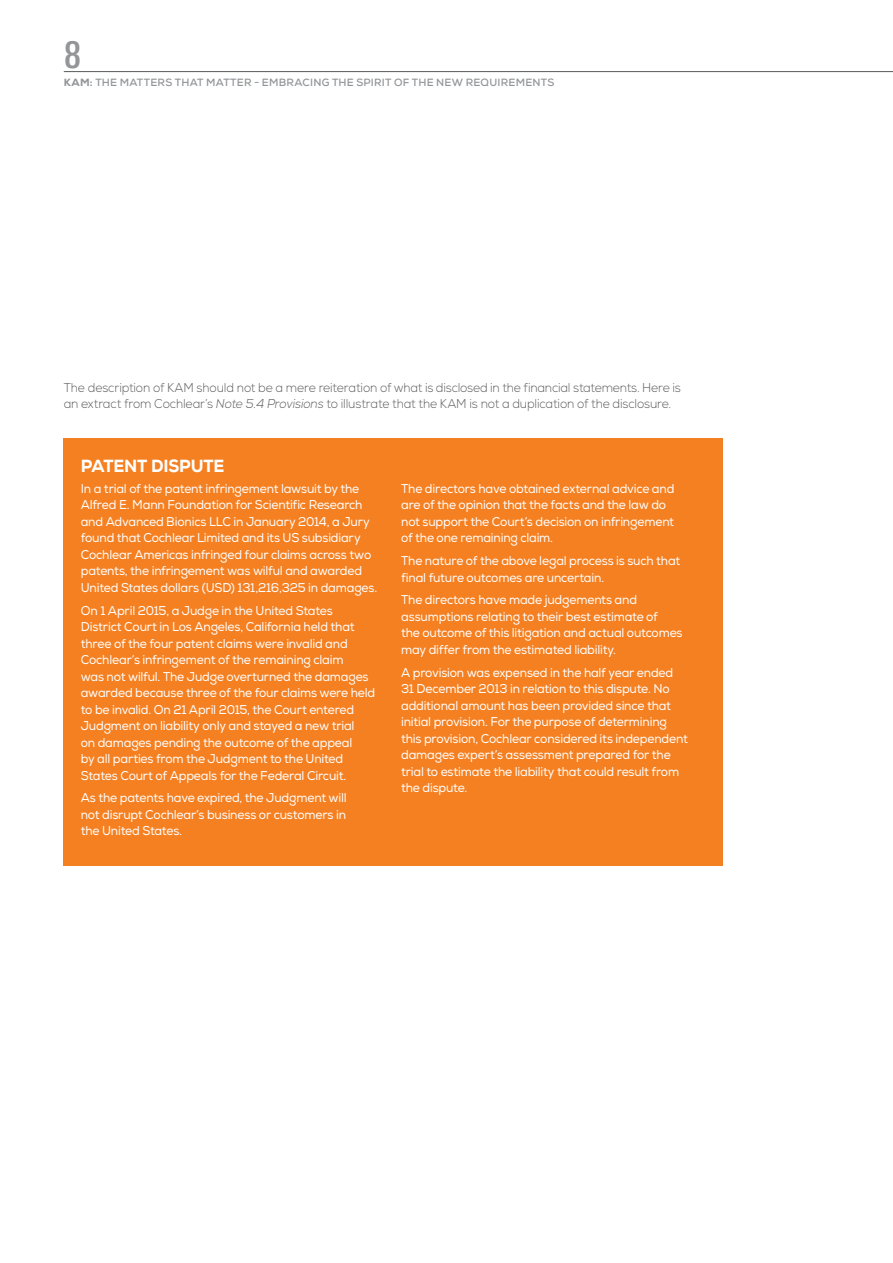
<style>
.page{position:relative;width:893px;height:1263px;background:#fff}
.page>*{position:absolute;margin:0;border:0;box-sizing:border-box;transform-origin:0 0}
.t1{font:500 condensed 37.5px "Linotype Univers";color:#939598}
.t2{font:800 17.55px "Nexa";letter-spacing:-.015em;color:#fff;scale:.95 1}
.t3{font:12.75px/16.5px "Nexa";letter-spacing:-.015em;color:#fff;scale:.95 1}
.t4{font:300 12.75px/16.5px "Nexa";letter-spacing:-.01em;color:#58595b;scale:.95 1}
.t5{font:700 10.5px "Nexa";letter-spacing:.02em;color:#939598}
.s1{font-weight:800}
.s2{font-style:italic}
</style>
<div class="page">
<div style="left:64px;top:438px;width:659px;height:427px;background:#f58021"></div>
<hr style="left:64px;top:71px;width:829px;height:1px;background:#58595b">
<h1 class="t1" style="left:64px;top:33px;width:19px">8</h1>
<p class="t5" style="left:64px;top:76px;width:492px"><span class="s1">KAM:</span> THE MATTERS THAT MATTER - EMBRACING THE SPIRIT OF THE NEW REQUIREMENTS</p>
<p class="t4" style="left:64px;top:379px;width:651px">The description of KAM should not be a mere reiteration of what is disclosed in the financial statements. Here is an extract from Cochlear’s <span class="s2">Note 5.4 Provisions</span> to illustrate that the KAM is not a duplication of the disclosure.</p>
<h2 class="t2" style="left:81px;top:454px;width:153px">PATENT DISPUTE</h2>
<p class="t3" style="left:81px;top:480px;width:314px">In a trial of the patent infringement lawsuit by the Alfred E. Mann Foundation for Scientific Research and Advanced Bionics LLC in January 2014, a Jury found that Cochlear Limited and its US subsidiary Cochlear Americas infringed four claims across two patents, the infringement was wilful and awarded United States dollars (USD) 131,216,325 in damages.</p>
<p class="t3" style="left:81px;top:602px;width:311px">On 1 April 2015, a Judge in the United States District Court in Los Angeles, California held that three of the four patent claims were invalid and Cochlear’s infringement of the remaining claim<br>was not wilful. The Judge overturned the damages awarded because three of the four claims were held to be invalid. On 21 April 2015, the Court entered Judgment on liability only and stayed a new trial<br>on damages pending the outcome of the appeal<br>by all parties from the Judgment to the United States Court of Appeals for the Federal Circuit.</p>
<p class="t3" style="left:81px;top:790px;width:281px;text-align:justify">As the patents have expired, the Judgment will not disrupt Cochlear’s business or customers in the United States.</p>
<p class="t3" style="left:401px;top:480px;width:289px">The directors have obtained external advice and are of the opinion that the facts and the law do not support the Court’s decision on infringement of the one remaining claim.</p>
<p class="t3" style="left:401px;top:553px;width:295px">The nature of the above legal process is such that final future outcomes are uncertain.</p>
<p class="t3" style="left:401px;top:592px;width:298px">The directors have made judgements and assumptions relating to their best estimate of<br>the outcome of this litigation and actual outcomes may differ from the estimated liability.</p>
<p class="t3" style="left:401px;top:664px;width:303px">A provision was expensed in the half year ended 31 December 2013 in relation to this dispute. No additional amount has been provided since that initial provision. For the purpose of determining this provision, Cochlear considered its independent damages expert’s assessment prepared for the trial to estimate the liability that could result from the dispute.</p>
</div>
